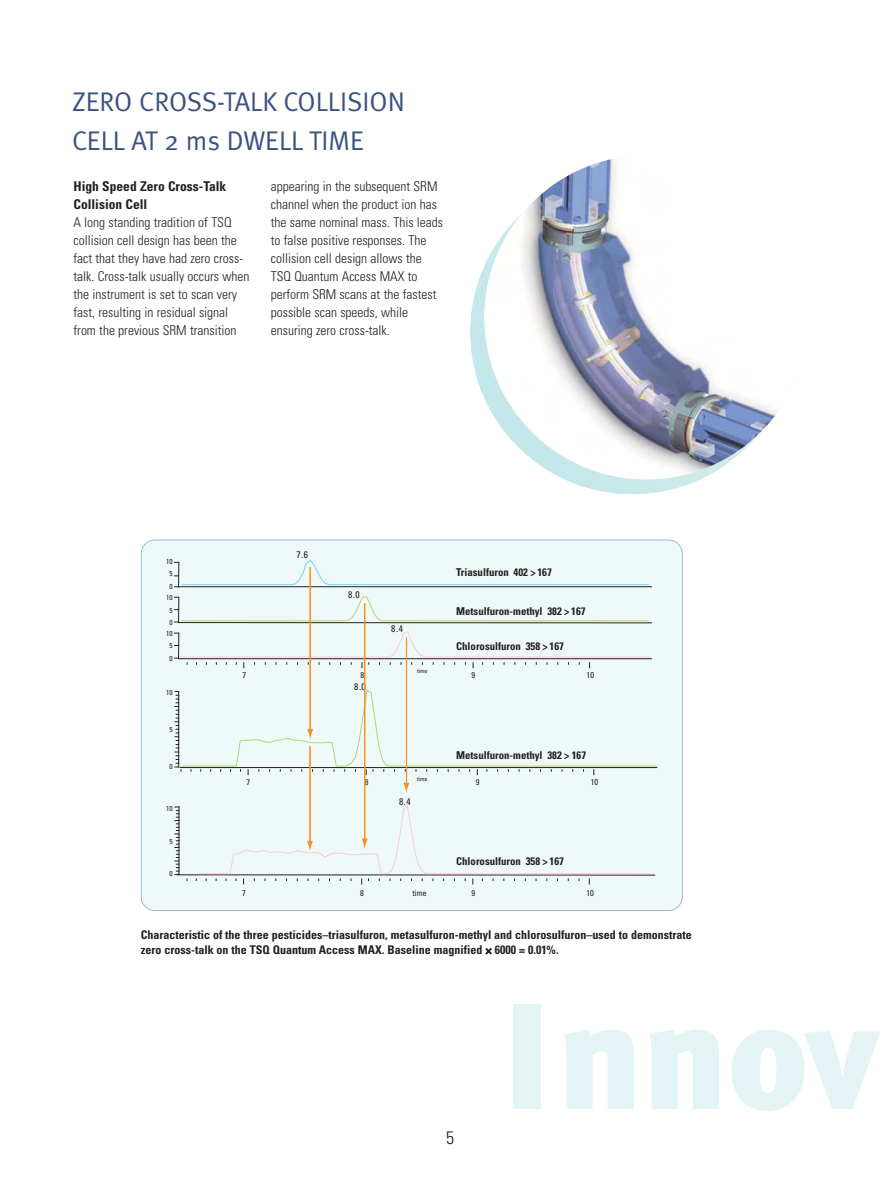
<style>
.page{position:relative;width:891px;height:1188px;background:#fff}
.page>*{position:absolute;margin:0;border:0;box-sizing:border-box;transform-origin:0 0}
.t1{font:150px "Meta Black CE";color:#e4f4f5}
.t2{font:27px/39px "Meta Normal";color:#3a5281}
.t3{font:300 condensed 18px "Univers";color:#231f20}
.t4{font:300 condensed 13.5px/18px "Univers";color:#231f20}
.t5{font:700 condensed 13.5px/18px "Univers";color:#231f20}
.t6{font:700 condensed 12px/15px "Univers";color:#231f20}
.t7{font:700 condensed 10.8px "Univers";color:#231f20}
.t8{font:condensed 9.6px "Univers";color:#231f20}
.t9{font:condensed 8.4px "Univers";color:#231f20}
.t10{font:condensed 7.2px/12.6px "Univers";color:#231f20;text-align:center}
.t11{font:condensed 6px "Univers";color:#231f20}
</style>
<div class="page">
<div style="left:142px;top:540px;width:540px;height:370px;background:#f0f9f9;border-radius:14px"></div>
<hr style="left:179px;top:622px;width:472px;height:1px;background:#231f20">
<hr style="left:179px;top:586px;width:472px;height:1px;background:#231f20">
<hr style="left:178px;top:875px;width:477px;height:1px;background:#231f20">
<hr style="left:179px;top:807px;width:1px;height:67px;background:#231f20">
<svg style="left:175px;top:807px;width:4px;height:68px"></svg>
<svg style="left:175px;top:559px;width:474px;height:28px"></svg>
<svg style="left:175px;top:596px;width:473px;height:27px"></svg>
<svg style="left:175px;top:631px;width:476px;height:37px"></svg>
<hr style="left:310px;top:567px;width:1px;height:164px;background:#f7931d">
<svg style="left:175px;top:689px;width:482px;height:86px"></svg>
<hr style="left:364px;top:603px;width:1px;height:236px;background:#f7931d">
<hr style="left:406px;top:638px;width:1px;height:145px;background:#f7931d">
<svg style="left:403px;top:783px;width:6px;height:10px"></svg>
<hr style="left:309px;top:746px;width:2px;height:98px;background:#f7931d">
<svg style="left:196px;top:805px;width:455px;height:79px"></svg>
<div style="left:141px;top:540px;width:542px;height:371px;border:2px solid #7ba6cd;border-radius:14px"></div>
<div style="left:470px;top:170px;width:324px;height:324px;background:#c6e8ea;border-radius:50%"></div>
<img style="left:484px;top:155px;width:324px;height:324px;border-radius:50%">
<h2 class="t2" style="left:72px;top:85px;width:334px">ZERO CROSS-TALK COLLISION<br>CELL AT 2 ms DWELL TIME</h2>
<p class="t5" style="left:74px;top:179px;width:154px">High Speed Zero Cross-Talk<br>Collision Cell</p>
<p class="t4" style="left:74px;top:215px;width:177px">A long standing tradition of TSQ collision cell design has been the fact that they have had zero cross&shy;talk. Cross-talk usually occurs when the instrument is set to scan very fast, resulting in residual signal from the previous SRM transition</p>
<p class="t4" style="left:271px;top:179px;width:174px">appearing in the subsequent SRM channel when the product ion has the same nominal mass. This leads to false positive responses. The collision cell design allows the<br>TSQ Quantum Access MAX to perform SRM scans at the fastest possible scan speeds, while ensuring zero cross-talk.</p>
<p class="t10" style="left:166px;top:556px;width:8px">10<br>5<br>0</p>
<p class="t10" style="left:166px;top:592px;width:8px">10<br>5<br>0</p>
<p class="t10" style="left:166px;top:628px;width:8px">10<br>5<br>0</p>
<p class="t8" style="left:296px;top:551px;width:13px">7.6</p>
<p class="t8" style="left:348px;top:591px;width:13px">8.0</p>
<p class="t8" style="left:391px;top:626px;width:13px">8.4</p>
<p class="t7" style="left:456px;top:568px;width:97px">Triasulfuron 402 &gt; 167</p>
<p class="t7" style="left:456px;top:607px;width:131px">Metsulfuron-methyl 382 &gt; 167</p>
<p class="t7" style="left:456px;top:643px;width:109px">Chlorosulfuron 358 &gt; 167</p>
<p class="t10" style="left:166px;top:687px;width:8px">10</p>
<p class="t10" style="left:169px;top:724px;width:5px">5</p>
<p class="t10" style="left:169px;top:761px;width:5px">0</p>
<p class="t10" style="left:166px;top:803px;width:8px">10</p>
<p class="t10" style="left:169px;top:835px;width:5px">5</p>
<p class="t10" style="left:169px;top:868px;width:5px">0</p>
<p class="t11" style="left:417px;top:669px;width:12px">time</p>
<p class="t9" style="left:242px;top:672px;width:5px">7</p>
<p class="t9" style="left:361px;top:672px;width:5px">8</p>
<p class="t9" style="left:472px;top:672px;width:5px">9</p>
<p class="t9" style="left:587px;top:672px;width:9px">10</p>
<p class="t8" style="left:354px;top:683px;width:13px">8.0</p>
<p class="t7" style="left:456px;top:751px;width:131px">Metsulfuron-methyl 382 &gt; 167</p>
<p class="t11" style="left:417px;top:776px;width:12px">time</p>
<p class="t9" style="left:247px;top:779px;width:5px">7</p>
<p class="t9" style="left:365px;top:779px;width:5px">8</p>
<p class="t9" style="left:476px;top:779px;width:5px">9</p>
<p class="t9" style="left:591px;top:779px;width:9px">10</p>
<p class="t8" style="left:399px;top:799px;width:13px">8.4</p>
<p class="t7" style="left:456px;top:857px;width:109px">Chlorosulfuron 358 &gt; 167</p>
<p class="t9" style="left:242px;top:890px;width:5px">7</p>
<p class="t9" style="left:360px;top:890px;width:5px">8</p>
<p class="t9" style="left:471px;top:890px;width:5px">9</p>
<p class="t9" style="left:586px;top:890px;width:9px">10</p>
<p class="t9" style="left:412px;top:890px;width:16px">time</p>
<p class="t6" style="left:141px;top:929px;width:552px">Characteristic of the three pesticides–triasulfuron, metasulfuron-methyl and chlorosulfuron–used to demonstrate zero cross-talk on the TSQ Quantum Access MAX. Baseline magnified 6000 = 0.01%.</p>
<h3 class="t3" style="left:446px;top:1131px;width:9px">5</h3>
<h1 class="t1" style="left:505px;top:965px;width:374px">Innov</h1>
</div>
